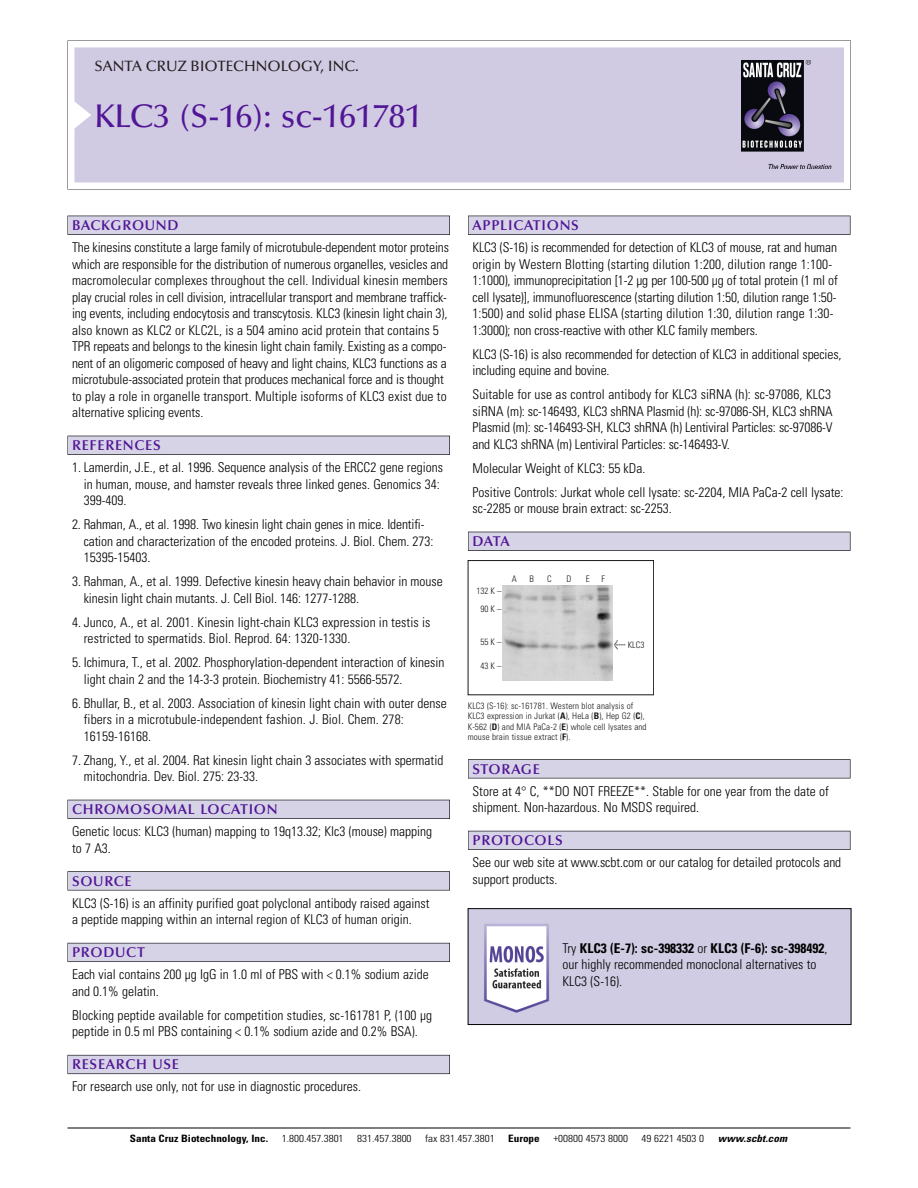
<style>
.page{position:relative;width:918px;height:1188px;background:#fff}
.page>*{position:absolute;margin:0;border:0;box-sizing:border-box;transform-origin:0 0}
.t1{font:500 33px "Optima";color:#511695}
.t2{font:500 15px "Optima";color:#231f20}
.t3{font:600 14.25px "Optima";letter-spacing:.05em;color:#511695}
.t4{font:300 condensed 13.5px/16.5px "Univers";color:#000}
.t5{font:300 condensed 10.2px "Univers";color:#000;scale:1.1 1}
.t6{font:700 condensed 10.2px "Univers";color:#000;scale:1.1 1}
.t7{font:italic 700 condensed 10.2px "Univers";letter-spacing:.005em;color:#000;scale:1.1 1}
.t8{font:9px/10.5px "Univers Condensed Light+OZSVGA";letter-spacing:.015em;color:#191919}
.s1{font-family:"Meta Plus Book Roman+WVBMWL";font-size:10.5px}
.s2{font-family:"Univers Condensed Bold+NLOTKM"}
.s3{font-weight:700}
</style>
<div class="page">
<svg style="left:68px;top:40px;width:783px;height:149px"></svg>
<div style="left:74px;top:47px;width:770px;height:135px;background:#d1cae3"></div>
<img style="left:741px;top:60px;width:90px;height:108px">
<div style="left:68px;top:216px;width:382px;height:19px;background:#525155"></div>
<div style="left:68px;top:216px;width:381px;height:18px;background:#d7d3e7"></div>
<div style="left:68px;top:436px;width:382px;height:19px;background:#515055"></div>
<div style="left:68px;top:436px;width:381px;height:18px;background:#d7d3e7"></div>
<div style="left:68px;top:800px;width:382px;height:19px;background:#525158"></div>
<div style="left:68px;top:800px;width:381px;height:18px;background:#d7d3e7"></div>
<div style="left:68px;top:871px;width:382px;height:19px;background:#575759"></div>
<div style="left:68px;top:872px;width:381px;height:18px;background:#d7d3e7"></div>
<div style="left:68px;top:943px;width:382px;height:19px;background:#5b5a62"></div>
<div style="left:68px;top:943px;width:381px;height:18px;background:#d7d3e7"></div>
<div style="left:68px;top:1055px;width:382px;height:19px;background:#66646e"></div>
<div style="left:68px;top:1055px;width:381px;height:18px;background:#d7d3e7"></div>
<div style="left:468px;top:216px;width:382px;height:19px;background:#525155"></div>
<div style="left:468px;top:216px;width:382px;height:18px;background:#d7d3e7"></div>
<div style="left:468px;top:532px;width:382px;height:19px;background:#515055"></div>
<div style="left:468px;top:532px;width:382px;height:18px;background:#d7d3e7"></div>
<div style="left:468px;top:759px;width:382px;height:19px;background:#545357"></div>
<div style="left:468px;top:760px;width:382px;height:18px;background:#d7d3e7"></div>
<div style="left:468px;top:831px;width:382px;height:19px;background:#54535a"></div>
<div style="left:468px;top:831px;width:382px;height:18px;background:#d7d3e7"></div>
<hr style="left:68px;top:1128px;width:782px;height:1px;background:#000">
<div style="left:468px;top:560px;width:186px;height:135px;border:1px solid #191919"></div>
<img style="left:503px;top:585px;width:110px;height:96px">
<img style="left:470px;top:910px;width:379px;height:113px">
<div style="left:468px;top:908px;width:383px;height:117px;border:1px solid #000"></div>
<p class="t2" style="left:94px;top:61px;width:266px">SANTA CRUZ BIOTECHNOLOGY, INC.</p>
<h1 class="t1" style="left:94px;top:103px;width:329px">KLC3 (S-16): sc-161781</h1>
<p class="t3" style="left:72px;top:219px;width:108px">BACKGROUND</p>
<p class="t4" style="left:72px;top:240px;width:378px">The kinesins constitute a large family of microtubule-dependent motor proteins which are responsible for the distribution of numerous organelles, vesicles and macromolecular complexes throughout the cell. Individual kinesin members play crucial roles in cell division, intracellular transport and membrane traffick&shy;ing events, including endocytosis and transcytosis. KLC3 (kinesin light chain 3), also known as KLC2 or KLC2L, is a 504 amino acid protein that contains 5<br>TPR repeats and belongs to the kinesin light chain family. Existing as a compo&shy;nent of an oligomeric composed of heavy and light chains, KLC3 functions as a microtubule-associated protein that produces mechanical force and is thought to play a role in organelle transport. Multiple isoforms of KLC3 exist due to alternative splicing events.</p>
<p class="t3" style="left:72px;top:440px;width:90px">REFERENCES</p>
<p class="t4" style="left:84px;top:460px;width:361px;text-indent:-12px">1. Lamerdin, J.E., et al. 1996. Sequence analysis of the ERCC2 gene regions in human, mouse, and hamster reveals three linked genes. Genomics 34:<br>399-409.</p>
<p class="t4" style="left:84px;top:517px;width:351px;text-indent:-12px">2. Rahman, A., et al. 1998. Two kinesin light chain genes in mice. Identifi&shy;cation and characterization of the encoded proteins. J. Biol. Chem. 273:<br>15395-15403.</p>
<p class="t4" style="left:84px;top:574px;width:361px;text-indent:-12px">3. Rahman, A., et al. 1999. Defective kinesin heavy chain behavior in mouse kinesin light chain mutants. J. Cell Biol. 146: 1277-1288.</p>
<p class="t4" style="left:84px;top:615px;width:348px;text-indent:-12px">4. Junco, A., et al. 2001. Kinesin light-chain KLC3 expression in testis is restricted to spermatids. Biol. Reprod. 64: 1320-1330.</p>
<p class="t4" style="left:84px;top:655px;width:362px;text-indent:-12px">5. Ichimura, T., et al. 2002. Phosphorylation-dependent interaction of kinesin light chain 2 and the 14-3-3 protein. Biochemistry 41: 5566-5572.</p>
<p class="t4" style="left:84px;top:696px;width:365px;text-indent:-12px">6. Bhullar, B., et al. 2003. Association of kinesin light chain with outer dense fibers in a microtubule-independent fashion. J. Biol. Chem. 278:<br>16159-16168.</p>
<p class="t4" style="left:84px;top:753px;width:361px;text-indent:-12px">7. Zhang, Y., et al. 2004. Rat kinesin light chain 3 associates with spermatid mitochondria. Dev. Biol. 275: 23-33.</p>
<p class="t3" style="left:72px;top:804px;width:207px">CHROMOSOMAL LOCATION</p>
<p class="t4" style="left:72px;top:824px;width:362px">Genetic locus: KLC3 (human) mapping to 19q13.32; Klc3 (mouse) mapping to 7 A3.</p>
<p class="t3" style="left:72px;top:875px;width:61px">SOURCE</p>
<p class="t4" style="left:72px;top:896px;width:359px">KLC3 (S-16) is an affinity purified goat polyclonal antibody raised against a peptide mapping within an internal region of KLC3 of human origin.</p>
<p class="t3" style="left:72px;top:947px;width:74px">PRODUCT</p>
<p class="t4" style="left:72px;top:967px;width:358px">Each vial contains 200 µg IgG in 1.0 ml of PBS with &lt; 0.1% sodium azide and 0.1% gelatin.</p>
<p class="t4" style="left:72px;top:1008px;width:362px">Blocking peptide available for competition studies, sc-161781 P, (100 µg peptide in 0.5 ml PBS containing &lt; 0.1% sodium azide and 0.2% BSA).</p>
<p class="t3" style="left:72px;top:1059px;width:109px">RESEARCH USE</p>
<p class="t4" style="left:72px;top:1079px;width:290px">For research use only, not for use in diagnostic procedures.</p>
<p class="t3" style="left:473px;top:219px;width:108px">APPLICATIONS</p>
<p class="t4" style="left:473px;top:240px;width:367px">KLC3 (S-16) is recommended for detection of KLC3 of mouse, rat and human origin by Western Blotting (starting dilution 1:200, dilution range 1:100- 1:1000), immunoprecipitation [1-2 µg per 100-500 µg of total protein (1 ml of cell lysate)], immunofluorescence (starting dilution 1:50, dilution range 1:50- 1:500) and solid phase ELISA (starting dilution 1:30, dilution range 1:30- 1:3000); non cross-reactive with other KLC family members.</p>
<p class="t4" style="left:473px;top:347px;width:370px">KLC3 (S-16) is also recommended for detection of KLC3 in additional species, including equine and bovine.</p>
<p class="t4" style="left:473px;top:387px;width:362px;text-align:justify">Suitable for use as control antibody for KLC3 siRNA (h): sc-97086, KLC3 siRNA (m): sc-146493, KLC3 shRNA Plasmid (h): sc-97086-SH, KLC3 shRNA Plasmid (m): sc-146493-SH, KLC3 shRNA (h) Lentiviral Particles: sc-97086-V and KLC3 shRNA (m) Lentiviral Particles: sc-146493-V.</p>
<p class="t4" style="left:473px;top:457px;width:372px;line-height:24px">Molecular Weight of KLC3: 55 kDa.<br>Positive Controls: Jurkat whole cell lysate: sc-2204, MIA PaCa-2 cell lysate:</p>
<p class="t4" style="left:473px;top:501px;width:201px">sc-2285 or mouse brain extract: sc-2253.</p>
<p class="t3" style="left:473px;top:536px;width:39px">DATA</p>
<p class="t8" style="left:477px;top:583px;width:26px;line-height:18.3px;text-align:center">132 K –<br>90K–</p>
<p class="t8" style="left:481px;top:638px;width:22px">55K–</p>
<p class="t8" style="left:481px;top:661px;width:22px">43K–</p>
<p class="t8" style="left:512px;top:575px;width:7px">A</p>
<p class="t8" style="left:530px;top:575px;width:6px">B</p>
<p class="t8" style="left:547px;top:575px;width:6px">C</p>
<p class="t8" style="left:567px;top:575px;width:7px">D</p>
<p class="t8" style="left:586px;top:575px;width:5px">E</p>
<p class="t8" style="left:602px;top:575px;width:5px">F</p>
<p class="t8" style="left:614px;top:641px;width:32px"><span class="s1">&lt;</span> KLC3</p>
<p class="t8" style="left:468px;top:701px;width:180px">KLC3 (S-16): sc-161781. Western blot analysis of KLC3 expression in Jurkat (<span class="s2">A</span>), HeLa (<span class="s2">B</span>), Hep G2 (<span class="s2">C</span>), K-562 (<span class="s2">D</span>) and MIA PaCa-2 (<span class="s2">E</span>) whole cell lysates and mouse brain tissue extract (<span class="s2">F</span>).</p>
<p class="t3" style="left:473px;top:763px;width:69px">STORAGE</p>
<p class="t4" style="left:473px;top:784px;width:358px">Store at 4° C, **DO NOT FREEZE**. Stable for one year from the date of shipment. Non-hazardous. No MSDS required.</p>
<p class="t3" style="left:473px;top:835px;width:92px">PROTOCOLS</p>
<p class="t4" style="left:473px;top:855px;width:370px">See our web site at www.scbt.com or our catalog for detailed protocols and support products.</p>
<p class="t4" style="left:563px;top:941px;width:266px">Try <span class="s3">KLC3 (E-7): sc-398332</span> or <span class="s3">KLC3 (F-6): sc-398492</span>, our highly recommended monoclonal alternatives to<br>KLC3 (S-16).</p>
<p class="t6" style="left:130px;top:1135px;width:127px">Santa Cruz Biotechnology, Inc.</p>
<p class="t5" style="left:282px;top:1135px;width:58px">1.800.457.3801</p>
<p class="t5" style="left:357px;top:1135px;width:51px">831.457.3800</p>
<p class="t5" style="left:425px;top:1135px;width:65px">fax 831.457.3801</p>
<p class="t6" style="left:508px;top:1135px;width:30px">Europe</p>
<p class="t5" style="left:553px;top:1135px;width:69px">+00800 4573 8000</p>
<p class="t5" style="left:642px;top:1135px;width:58px">49 6221 4503 0</p>
<p class="t7" style="left:718px;top:1135px;width:64px">www.scbt.com</p>
</div>
